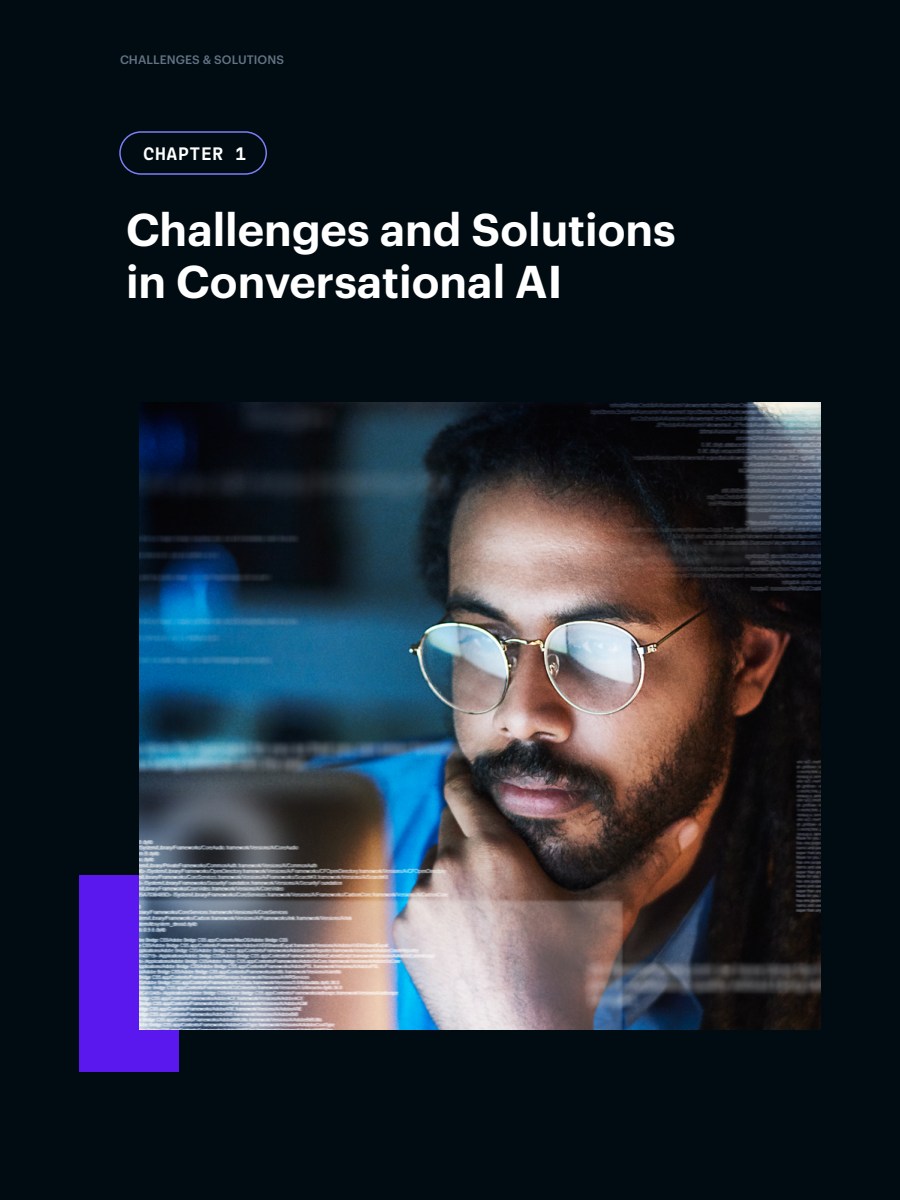
<style>
.page{position:relative;width:900px;height:1200px;background:#000c12}
.page>*{position:absolute;margin:0;border:0;box-sizing:border-box;transform-origin:0 0}
.t1{font:600 45px/52.5px "Graphik";color:#fff}
.t2{font:700 18px "Mono Lisa";color:#fff}
.t3{font:500 12px "Graphik";letter-spacing:.005em;color:#647285}
</style>
<div class="page">
<div style="left:119px;top:131px;width:148px;height:44px;border:2px solid #7c7ff4;border-radius:21px"></div>
<div style="left:79px;top:875px;width:100px;height:197px;background:#5a17ee"></div>
<img style="left:140px;top:403px;width:681px;height:627px">
<p class="t3" style="left:120px;top:50px;width:166px">CHALLENGES &amp; SOLUTIONS</p>
<p class="t2" style="left:143px;top:141px;width:105px">CHAPTER 1</p>
<p class="t1" style="left:126px;top:199px;width:551px">Challenges and Solutions in Conversational AI</p>
</div>
